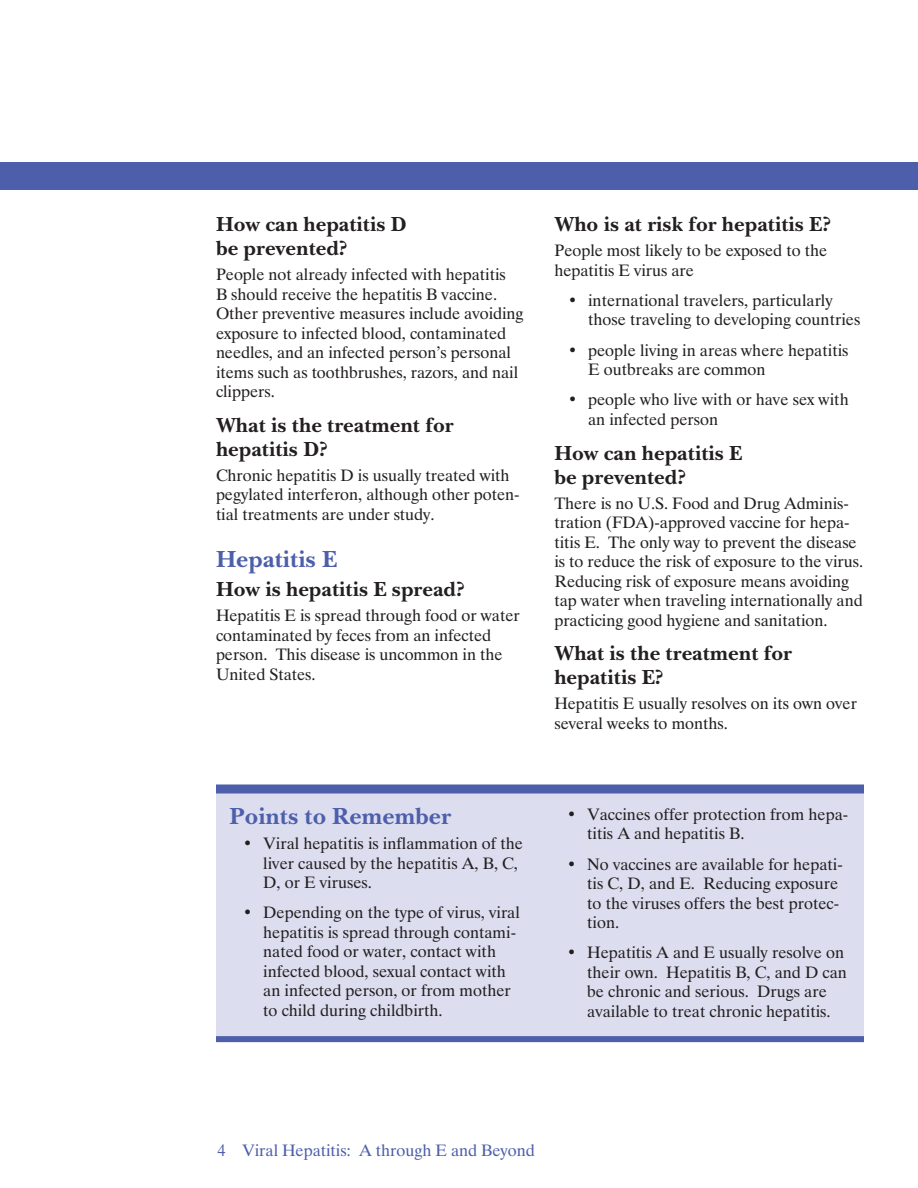
<style>
.page{position:relative;width:918px;height:1188px;background:#fff}
.page>*{position:absolute;margin:0;border:0;box-sizing:border-box;transform-origin:0 0}
.t1{font:700 24px "New Baskerville ITC";color:#4d5fab}
.t2{font:700 21px/24px "New Baskerville ITC";color:#231f20}
.t3{font:16.5px/19.5px "Dutch 801 BT";letter-spacing:-.005em;color:#231f20}
.t4{font:16.5px "Dutch 801 BT";letter-spacing:-.005em;color:#4d5fab}
</style>
<div class="page">
<div style="left:216px;top:793px;width:648px;height:245px;background:#dcddef"></div>
<div style="left:216px;top:784px;width:648px;height:10px;background:#4d5fab"></div>
<div style="left:216px;top:1036px;width:648px;height:6px;background:#4d5fab"></div>
<div style="left:0;top:162px;width:918px;height:27px;background:#4d5fab"></div>
<h3 class="t2" style="left:216px;top:212px;width:192px">How can hepatitis D be prevented?</h3>
<p class="t3" style="left:216px;top:264px;width:309px">People not already infected with hepatitis<br>B should receive the hepatitis B vaccine.<br>Other preventive measures include avoiding exposure to infected blood, contaminated needles, and an infected person’s personal items such as toothbrushes, razors, and nail clippers.</p>
<h3 class="t2" style="left:216px;top:413px;width:239px">What is the treatment for hepatitis D?</h3>
<p class="t3" style="left:216px;top:465px;width:305px">Chronic hepatitis D is usually treated with pegylated interferon, although other poten&shy;tial treatments are under study.</p>
<h2 class="t1" style="left:216px;top:545px;width:123px">Hepatitis E</h2>
<h3 class="t2" style="left:216px;top:578px;width:250px">How is hepatitis E spread?</h3>
<p class="t3" style="left:216px;top:606px;width:305px">Hepatitis E is spread through food or water contaminated by feces from an infected person. This disease is uncommon in the United States.</p>
<h3 class="t2" style="left:554px;top:212px;width:278px">Who is at risk for hepatitis E?</h3>
<p class="t3" style="left:554px;top:240px;width:274px">People most likely to be exposed to the hepatitis E virus are</p>
<p class="t3" style="left:588px;top:290px;width:274px;text-indent:-20px">• international travelers, particularly those traveling to developing countries</p>
<p class="t3" style="left:588px;top:340px;width:262px;text-indent:-20px">• people living in areas where hepatitis<br>E outbreaks are common</p>
<p class="t3" style="left:588px;top:390px;width:262px;text-indent:-20px">• people who live with or have sex with an infected person</p>
<h3 class="t2" style="left:554px;top:441px;width:190px">How can hepatitis E be prevented?</h3>
<p class="t3" style="left:554px;top:493px;width:310px">There is no U.S. Food and Drug Adminis&shy;tration (FDA)-approved vaccine for hepa&shy;titis E. The only way to prevent the disease is to reduce the risk of exposure to the virus.<br>Reducing risk of exposure means avoiding tap water when traveling internationally and practicing good hygiene and sanitation.</p>
<h3 class="t2" style="left:554px;top:642px;width:239px">What is the treatment for hepatitis E?</h3>
<p class="t3" style="left:554px;top:694px;width:304px">Hepatitis E usually resolves on its own over several weeks to months.</p>
<h2 class="t1" style="left:230px;top:802px;width:223px">Points to Remember</h2>
<p class="t3" style="left:263px;top:833px;width:261px;text-indent:-20px">• Viral hepatitis is inflammation of the liver caused by the hepatitis A, B, C,<br>D, or E viruses.</p>
<p class="t3" style="left:263px;top:903px;width:258px;text-indent:-20px">• Depending on the type of virus, viral hepatitis is spread through contami&shy;nated food or water, contact with infected blood, sexual contact with an infected person, or from mother to child during childbirth.</p>
<p class="t3" style="left:587px;top:804px;width:263px;text-indent:-20px">• Vaccines offer protection from hepa&shy;titis A and hepatitis B.</p>
<p class="t3" style="left:587px;top:854px;width:257px;text-indent:-20px">• No vaccines are available for hepati&shy;tis C, D, and E. Reducing exposure to the viruses offers the best protec&shy;tion.</p>
<p class="t3" style="left:587px;top:943px;width:261px;text-indent:-20px">• Hepatitis A and E usually resolve on their own. Hepatitis B, C, and D can be chronic and serious. Drugs are available to treat chronic hepatitis.</p>
<p class="t4" style="left:218px;top:1140px;width:319px">4 Viral Hepatitis: A through E and Beyond</p>
</div>
